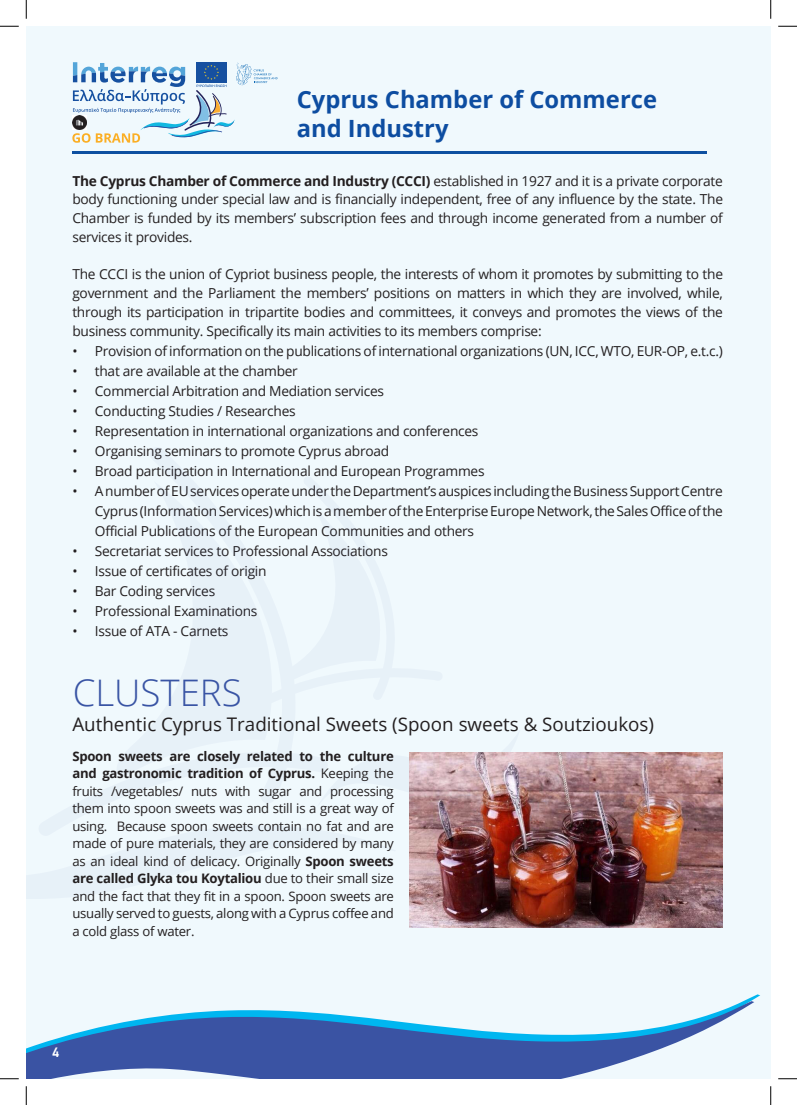
<style>
.page{position:relative;width:797px;height:1105px;background:#fff}
.page>*{position:absolute;margin:0;border:0;box-sizing:border-box;transform-origin:0 0}
.t1{font:300 36.62px "Open Sans";color:#3954a4}
.t2{font:700 23.75px/28.5px "Open Sans";color:#0d4da1}
.t3{font:18.75px "Open Sans";color:#231f20}
.t4{font:13.75px/18.8px "Open Sans";letter-spacing:-.02em;color:#231f20;text-align:justify}
.t5{font:700 13.75px "PF Din Text";color:#fff}
.t6{font:13.12px/17.5px "Open Sans";letter-spacing:-.02em;color:#231f20;text-align:justify}
.s1{font-weight:700}
</style>
<div class="page">
<div style="left:26px;top:26px;width:744px;height:1053px;background:#f0f9fd"></div>
<hr style="left:72px;top:151px;width:635px;height:3px;background:#0d50a1">
<img style="left:409px;top:753px;width:314px;height:174px">
<svg style="left:26px;top:1001px;width:728px;height:78px"></svg>
<svg style="left:72px;top:62px;width:205px;height:81px"></svg>
<svg style="left:0;top:25px;width:19px;height:2px"></svg>
<svg style="left:778px;top:25px;width:19px;height:2px"></svg>
<svg style="left:0;top:1078px;width:19px;height:1px"></svg>
<svg style="left:778px;top:1078px;width:19px;height:1px"></svg>
<svg style="left:25px;top:0;width:2px;height:19px"></svg>
<svg style="left:25px;top:1086px;width:2px;height:19px"></svg>
<svg style="left:770px;top:0;width:1px;height:19px"></svg>
<svg style="left:770px;top:1086px;width:1px;height:19px"></svg>
<h2 class="t2" style="left:297px;top:85px;width:362px">Cyprus Chamber of Commerce and Industry</h2>
<p class="t4" style="left:72px;top:171px;width:652px"><span class="s1">The Cyprus Chamber of Commerce and Industry (CCCI)</span> established in 1927 and it is a private corporate body functioning under special law and is financially independent, free of any influence by the state. The Chamber is funded by its members’ subscription fees and through income generated from a number of services it provides.</p>
<p class="t4" style="left:72px;top:265px;width:652px">The CCCI is the union of Cypriot business people, the interests of whom it promotes by submitting to the government and the Parliament the members’ positions on matters in which they are involved, while, through its participation in tripartite bodies and committees, it conveys and promotes the views of the business community. Specifically its main activities to its members comprise:</p>
<p class="t4" style="left:72px;top:341px;width:652px">• Provision of information on the publications of international organizations (UN, ICC, WTO, EUR-OP, e.t.c.)</p>
<p class="t4" style="left:72px;top:361px;width:227px">• that are available at the chamber</p>
<p class="t4" style="left:72px;top:381px;width:313px">• Commercial Arbitration and Mediation services</p>
<p class="t4" style="left:72px;top:401px;width:225px">• Conducting Studies / Researches</p>
<p class="t4" style="left:72px;top:421px;width:407px">• Representation in international organizations and conferences</p>
<p class="t4" style="left:72px;top:441px;width:318px">• Organising seminars to promote Cyprus abroad</p>
<p class="t4" style="left:72px;top:461px;width:414px">• Broad participation in International and European Programmes</p>
<p class="t4" style="left:95px;top:480px;width:629px;line-height:20px;text-indent:-22px">• A number of EU services operate under the Department’s auspices including the Business Support Centre Cyprus (Information Services) which is a member of the Enterprise Europe Network, the Sales Office of the Official Publications of the European Communities and others</p>
<p class="t4" style="left:72px;top:541px;width:317px">• Secretariat services to Professional Associations</p>
<p class="t4" style="left:72px;top:561px;width:196px">• Issue of certificates of origin</p>
<p class="t4" style="left:72px;top:581px;width:144px">• Bar Coding services</p>
<p class="t4" style="left:72px;top:601px;width:186px">• Professional Examinations</p>
<p class="t4" style="left:72px;top:621px;width:158px">• Issue of ATA - Carnets</p>
<h1 class="t1" style="left:73px;top:668px;width:170px">CLUSTERS</h1>
<h3 class="t3" style="left:72px;top:711px;width:583px">Authentic Cyprus Traditional Sweets (Spoon sweets &amp; Soutzioukos)</h3>
<p class="t6" style="left:72px;top:747px;width:323px"><span class="s1">Spoon sweets are closely related to the culture and gastronomic tradition of Cyprus.</span> Keeping the fruits /vegetables/ nuts with sugar and processing them into spoon sweets was and still is a great way of using. Because spoon sweets contain no fat and are made of pure materials, they are considered by many as an ideal kind of delicacy. Originally <span class="s1">Spoon sweets are called Glyka tou Koytaliou</span> due to their small size and the fact that they fit in a spoon. Spoon sweets are usually served to guests, along with a Cyprus coffee and a cold glass of water.</p>
<p class="t5" style="left:52px;top:1045px;width:8px">4</p>
</div>
